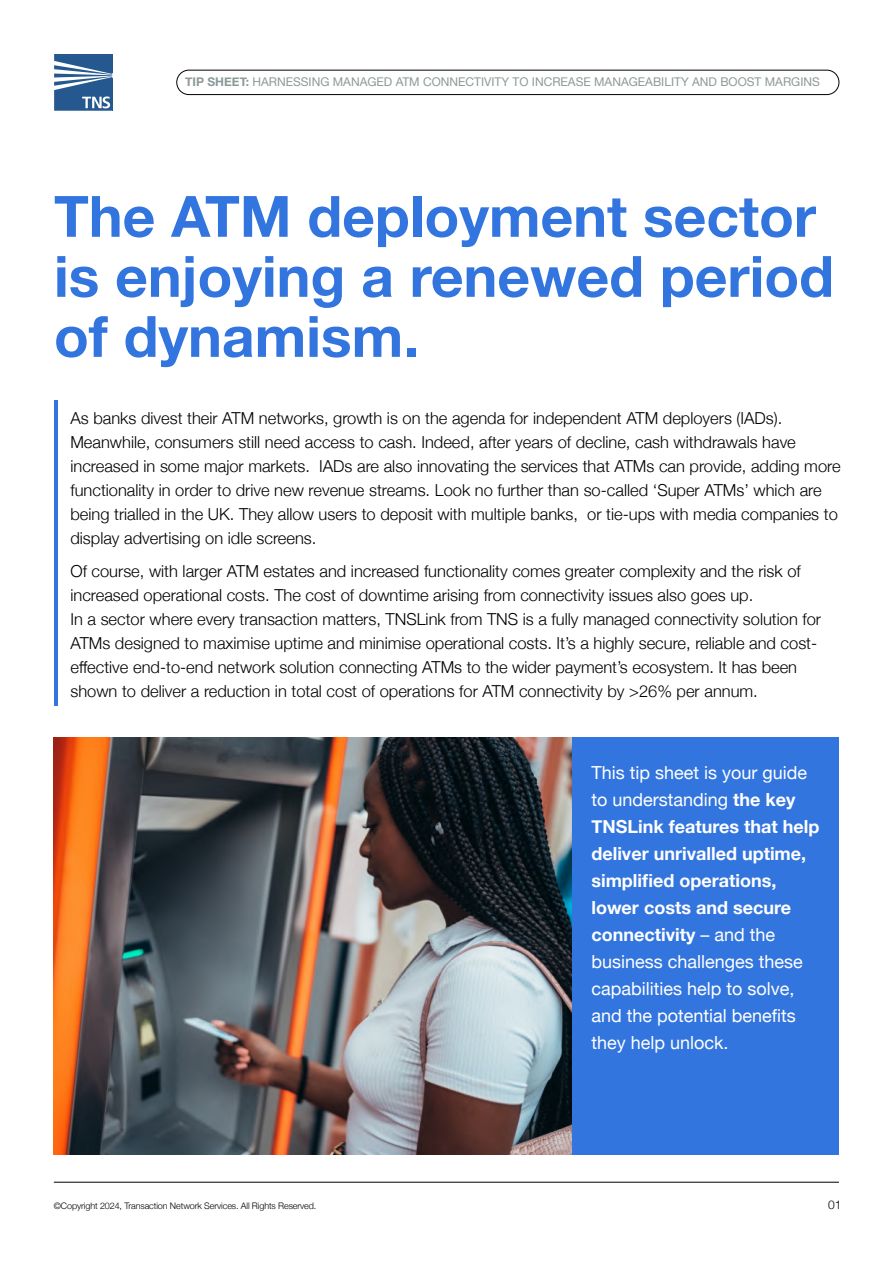
<style>
.page{position:relative;width:893px;height:1263px;background:#fff}
.page>*{position:absolute;margin:0;border:0;box-sizing:border-box;transform-origin:0 0}
.t1{font:700 57px/60px "Helvetica Neue";color:#3375de}
.t2{font:18px/27px "Helvetica Neue";color:#fff}
.t3{font:300 16.5px/24px "Helvetica Neue";color:#000}
.t4{font:12px "Helvetica Neue";color:#8c9999}
.t5{font:300 12px "Helvetica Neue";color:#000}
.t6{font:300 9px "Helvetica Neue";letter-spacing:-.01em;color:#000}
.s1{font-weight:700}
</style>
<div class="page">
<div style="left:177px;top:70px;width:662px;height:25px;border:1px solid #020203;border-radius:12px"></div>
<svg style="left:54px;top:54px;width:59px;height:57px;background:#547ca6"></svg>
<hr style="left:54px;top:1182px;width:785px;height:1px;background:#000">
<div style="left:572px;top:737px;width:267px;height:417px;background:#3375de"></div>
<hr style="left:54px;top:400px;width:3px;height:305px;background:#3375de">
<img style="left:54px;top:737px;width:518px;height:417px">
<p class="t4" style="left:185px;top:73px;width:636px"><span class="s1">TIP SHEET:</span> HARNESSING MANAGED ATM CONNECTIVITY TO INCREASE MANAGEABILITY AND BOOST MARGINS</p>
<h1 class="t1" style="left:54px;top:188px;width:781px">The ATM deployment sector is enjoying a renewed period of dynamism.</h1>
<p class="t3" style="left:70px;top:405px;width:772px">As banks divest their ATM networks, growth is on the agenda for independent ATM deployers (IADs).<br>Meanwhile, consumers still need access to cash. Indeed, after years of decline, cash withdrawals have increased in some major markets. IADs are also innovating the services that ATMs can provide, adding more functionality in order to drive new revenue streams. Look no further than so-called ‘Super ATMs’ which are being trialled in the UK. They allow users to deposit with multiple banks, or tie-ups with media companies to display advertising on idle screens.</p>
<p class="t3" style="left:70px;top:558px;width:752px">Of course, with larger ATM estates and increased functionality comes greater complexity and the risk of increased operational costs. The cost of downtime arising from connectivity issues also goes up.<br>In a sector where every transaction matters, TNSLink from TNS is a fully managed connectivity solution for ATMs designed to maximise uptime and minimise operational costs. It’s a highly secure, reliable and cost&shy;effective end-to-end network solution connecting ATMs to the wider payment’s ecosystem. It has been shown to deliver a reduction in total cost of operations for ATM connectivity by &gt;26% per annum.</p>
<p class="t6" style="left:54px;top:1199px;width:264px">©Copyright 2024, Transaction Network Services. All Rights Reserved.</p>
<p class="t2" style="left:591px;top:760px;width:230px">This tip sheet is your guide to understanding <span class="s1">the key<br>TNSLink features that help deliver unrivalled uptime, simplified operations, lower costs and secure connectivity</span> – and the business challenges these capabilities help to solve, and the potential benefits they help unlock.</p>
<p class="t5" style="left:828px;top:1195px;width:15px">01</p>
</div>
